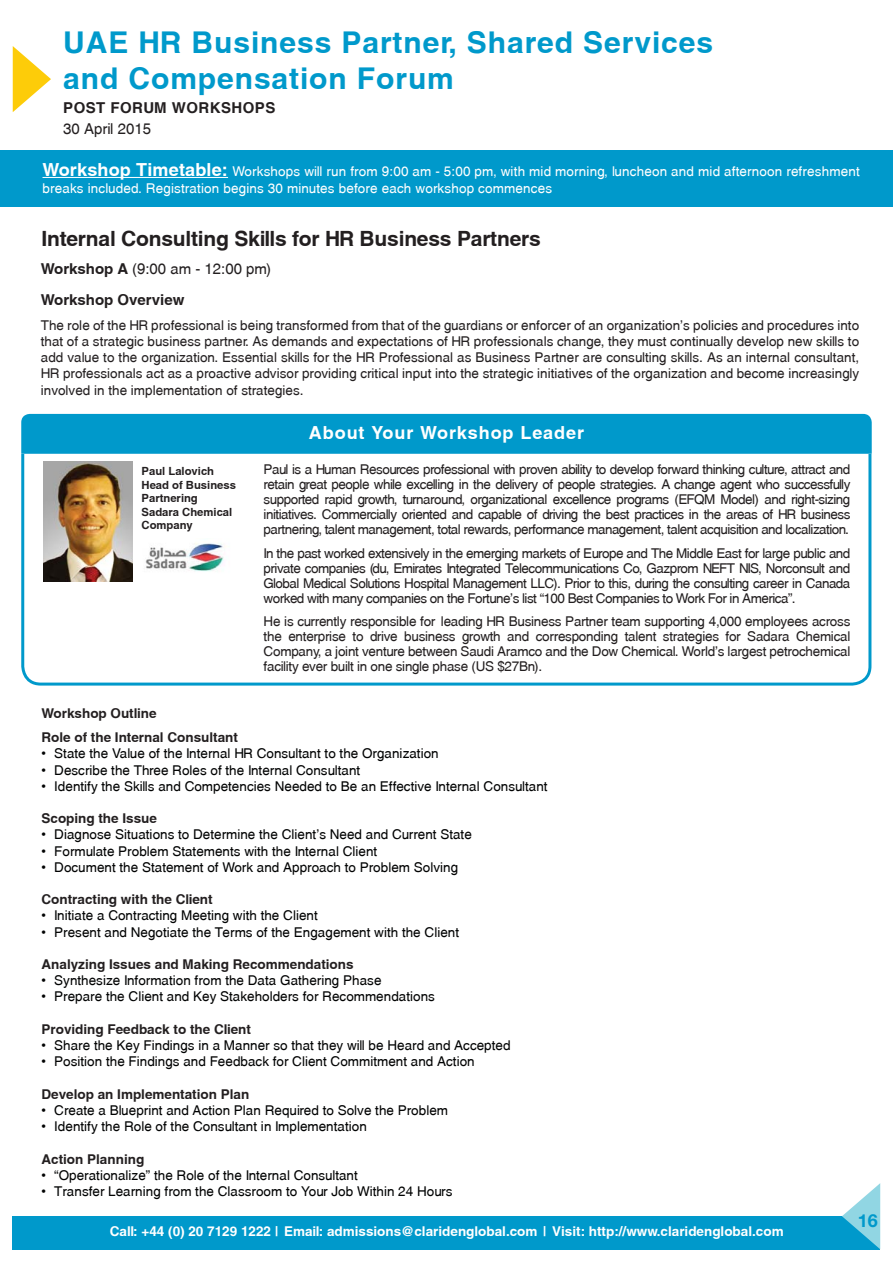
<style>
.page{position:relative;width:893px;height:1263px;background:#fff}
.page>*{position:absolute;margin:0;border:0;box-sizing:border-box;transform-origin:0 0}
.t1{font:700 30px/36px "Swansea";letter-spacing:.03em;color:#0099cb}
.t2{font:700 21px "Swansea";letter-spacing:-.01em;color:#231f20}
.t3{font:700 18px "Swansea";letter-spacing:.05em;color:#fff}
.t4{font:700 18px "Helvetica Neue";color:#0099cb}
.t5{font:700 15px/30.8px "Swansea";color:#231f20}
.t6{font:700 15px "Swansea";letter-spacing:.03em;color:#231f20}
.t7{font:15px "Swansea";color:#231f20}
.t8{font:13.5px/15px "Swansea";letter-spacing:-.04em;color:#231f20;text-align:justify}
.t9{font:13.5px "Swansea";color:#010202}
.t10{font:700 13.5px/24.8px "Swansea";color:#231f20}
.t11{font:13.5px/16.5px "Swansea";letter-spacing:.01em;color:#fff}
.t12{font:700 13.5px "Swansea";color:#fff}
.t13{font:700 11.25px/13.5px "Swansea";color:#231f20}
.s1{font-weight:700;font-size:18px}
.s2{font-weight:400}
</style>
<div class="page">
<div style="left:13px;top:1216px;width:867px;height:33px;background:#0099cb"></div>
<svg style="left:842px;top:1183px;width:38px;height:66px"></svg>
<div style="left:0;top:151px;width:893px;height:56px;background:#0099cb"></div>
<hr style="left:43px;top:177px;width:185px;height:1px;background:#fff">
<svg style="left:13px;top:46px;width:38px;height:66px"></svg>
<svg style="left:21px;top:454px;width:851px;height:232px"></svg>
<div style="left:21px;top:414px;width:851px;height:40px;background:#0099cb"></div>
<img style="left:43px;top:461px;width:90px;height:121px">
<img style="left:137px;top:539px;width:94px;height:35px">
<img style="left:44px;top:462px;width:88px;height:119px">
<h1 class="t1" style="left:63px;top:27px;width:651px">UAE HR Business Partner, Shared Services and Compensation Forum</h1>
<p class="t6" style="left:63px;top:102px;width:214px">POST FORUM WORKSHOPS</p>
<p class="t7" style="left:63px;top:123px;width:89px">30 April 2015</p>
<p class="t11" style="left:43px;top:164px;width:819px"><span class="s1">Workshop Timetable:</span> Workshops will run from 9:00 am - 5:00 pm, with mid morning, luncheon and mid afternoon refreshment breaks included. Registration begins 30 minutes before each workshop commences</p>
<h2 class="t2" style="left:41px;top:231px;width:501px">Internal Consulting Skills for HR Business Partners</h2>
<p class="t5" style="left:41px;top:255px;width:232px">Workshop A <span class="s2">(9:00 am - 12:00 pm)<br></span>Workshop Overview</p>
<p class="t8" style="left:41px;top:318px;width:820px;line-height:16.2px">The role of the HR professional is being transformed from that of the guardians or enforcer of an organization’s policies and procedures into that of a strategic business partner. As demands and expectations of HR professionals change, they must continually develop new skills to add value to the organization. Essential skills for the HR Professional as Business Partner are consulting skills. As an internal consultant, HR professionals act as a proactive advisor providing critical input into the strategic initiatives of the organization and become increasingly involved in the implementation of strategies.</p>
<p class="t13" style="left:142px;top:466px;width:96px">Paul Lalovich<br>Head of Business<br>Partnering<br>Sadara Chemical<br>Company</p>
<h3 class="t3" style="left:309px;top:426px;width:277px">About Your Workshop Leader</h3>
<p class="t8" style="left:264px;top:463px;width:588px">Paul is a Human Resources professional with proven ability to develop forward thinking culture, attract and retain great people while excelling in the delivery of people strategies. A change agent who successfully supported rapid growth, turnaround, organizational excellence programs (EFQM Model) and right-sizing initiatives. Commercially oriented and capable of driving the best practices in the areas of HR business partnering, talent management, total rewards, performance management, talent acquisition and localization.</p>
<p class="t8" style="left:264px;top:547px;width:588px">In the past worked extensively in the emerging markets of Europe and The Middle East for large public and private companies (du, Emirates Integrated Telecommunications Co, Gazprom NEFT NIS, Norconsult and Global Medical Solutions Hospital Management LLC). Prior to this, during the consulting career in Canada worked with many companies on the Fortune’s list “100 Best Companies to Work For in America”.</p>
<p class="t8" style="left:264px;top:615px;width:588px">He is currently responsible for leading HR Business Partner team supporting 4,000 employees across the enterprise to drive business growth and corresponding talent strategies for Sadara Chemical Company, a joint venture between Saudi Aramco and the Dow Chemical. World’s largest petrochemical facility ever built in one single phase (US $27Bn).</p>
<p class="t10" style="left:41px;top:702px;width:198px">Workshop Outline<br>Role of the Internal Consultant</p>
<p class="t9" style="left:41px;top:748px;width:399px">• State the Value of the Internal HR Consultant to the Organization</p>
<p class="t9" style="left:41px;top:765px;width:320px">• Describe the Three Roles of the Internal Consultant</p>
<p class="t9" style="left:41px;top:781px;width:508px">• Identify the Skills and Competencies Needed to Be an Effective Internal Consultant</p>
<p class="t10" style="left:41px;top:807px;width:117px">Scoping the Issue</p>
<p class="t9" style="left:41px;top:829px;width:432px">• Diagnose Situations to Determine the Client’s Need and Current State</p>
<p class="t9" style="left:41px;top:846px;width:337px">• Formulate Problem Statements with the Internal Client</p>
<p class="t9" style="left:41px;top:862px;width:418px">• Document the Statement of Work and Approach to Problem Solving</p>
<p class="t10" style="left:41px;top:888px;width:173px">Contracting with the Client</p>
<p class="t9" style="left:41px;top:910px;width:278px">• Initiate a Contracting Meeting with the Client</p>
<p class="t9" style="left:41px;top:927px;width:419px">• Present and Negotiate the Terms of the Engagement with the Client</p>
<p class="t10" style="left:41px;top:953px;width:314px">Analyzing Issues and Making Recommendations</p>
<p class="t9" style="left:41px;top:975px;width:342px">• Synthesize Information from the Data Gathering Phase</p>
<p class="t9" style="left:41px;top:991px;width:395px">• Prepare the Client and Key Stakeholders for Recommendations</p>
<p class="t10" style="left:41px;top:1018px;width:211px">Providing Feedback to the Client</p>
<p class="t9" style="left:41px;top:1040px;width:471px">• Share the Key Findings in a Manner so that they will be Heard and Accepted</p>
<p class="t9" style="left:41px;top:1056px;width:435px">• Position the Findings and Feedback for Client Commitment and Action</p>
<p class="t10" style="left:41px;top:1083px;width:209px">Develop an Implementation Plan</p>
<p class="t9" style="left:41px;top:1105px;width:408px">• Create a Blueprint and Action Plan Required to Solve the Problem</p>
<p class="t9" style="left:41px;top:1121px;width:327px">• Identify the Role of the Consultant in Implementation</p>
<p class="t10" style="left:41px;top:1148px;width:104px">Action Planning</p>
<p class="t9" style="left:41px;top:1170px;width:318px">• “Operationalize” the Role of the Internal Consultant</p>
<p class="t9" style="left:41px;top:1186px;width:413px">• Transfer Learning from the Classroom to Your Job Within 24 Hours</p>
<p class="t12" style="left:110px;top:1226px;width:675px">Call: +44 (0) 20 7129 1222 | Email: admissions@claridenglobal.com | Visit: http://www.claridenglobal.com</p>
<h3 class="t4" style="left:858px;top:1214px;width:22px">16</h3>
</div>
